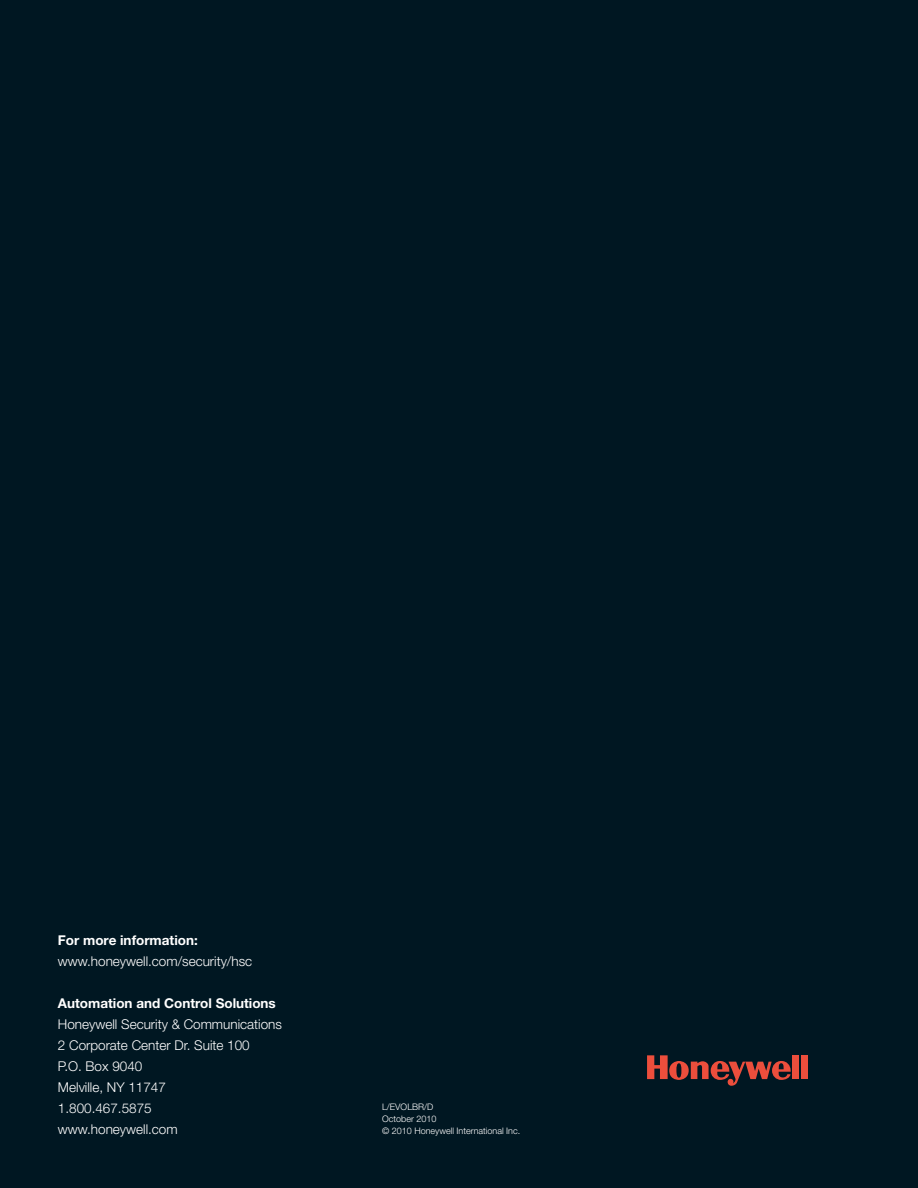
<style>
.page{position:relative;width:918px;height:1188px;background:#001722}
.page>*{position:absolute;margin:0;border:0;box-sizing:border-box;transform-origin:0 0}
.t1{font:300 13.5px/21px "Helvetica Neue";color:#fff}
.t2{font:700 13.5px "Helvetica Neue";color:#fff}
.t3{font:300 9px/12px "Helvetica Neue";color:#fff}
</style>
<div class="page">
<div style="left:792px;top:1055px;width:7px;height:24px;background:#ec4e3c"></div>
<div style="left:801px;top:1055px;width:7px;height:24px;background:#ec4e3c"></div>
<svg style="left:647px;top:1055px;width:144px;height:31px"></svg>
<p class="t2" style="left:58px;top:932px;width:141px">For more information:</p>
<p class="t1" style="left:58px;top:950px;width:196px">www.honeywell.com/security/hsc</p>
<p class="t2" style="left:58px;top:995px;width:219px">Automation and Control Solutions</p>
<p class="t1" style="left:58px;top:1013px;width:226px">Honeywell Security &amp; Communications<br>2 Corporate Center Dr. Suite 100<br>P.O. Box 9040<br>Melville, NY 11747<br>1.800.467.5875<br>www.honeywell.com</p>
<p class="t3" style="left:382px;top:1100px;width:140px">L/EVOLBR/D<br>October 2010<br>© 2010 Honeywell International Inc.</p>
</div>
